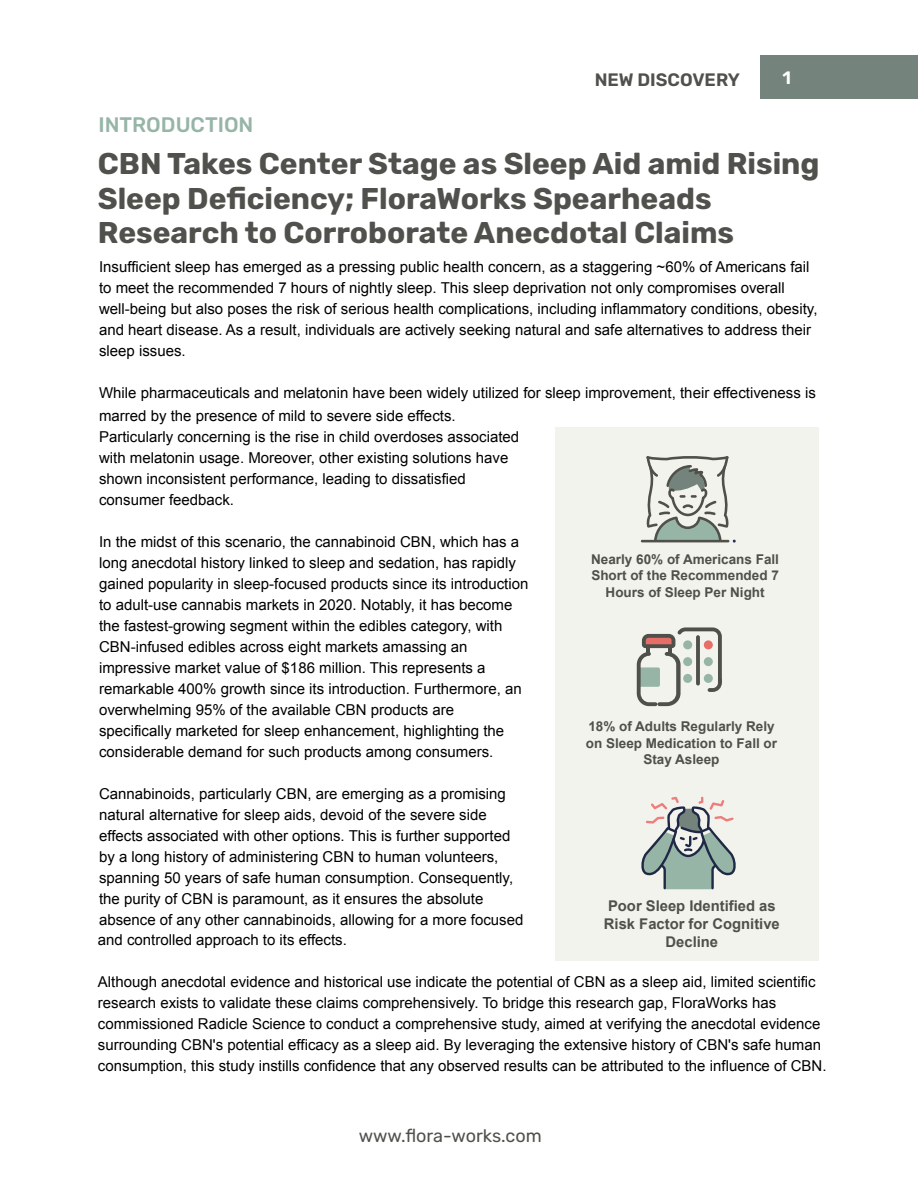
<style>
.page{position:relative;width:918px;height:1188px;background:#fff}
.page>*{position:absolute;margin:0;border:0;box-sizing:border-box;transform-origin:0 0}
.t1{font:700 30px/34.5px "Rubik";color:#50504c}
.t2{font:500 21px "Rubik";color:#96b5a7}
.t3{font:18px "Rubik";color:#50504c}
.t4{font:600 18px "Rubik";color:#50504c}
.t5{font:600 18px "Rubik";color:#fff}
.t6{font:15px/21px "Arial";color:#000}
.t7{font:700 14.85px/18px "Arial";color:#50504b;text-align:center}
.t8{font:700 13.5px/16.5px "Arial";color:#50504b;text-align:center}
</style>
<div class="page">
<div style="left:555px;top:427px;width:264px;height:534px;background:#f3f3ed"></div>
<div style="left:760px;top:55px;width:158px;height:44px;background:#74847c"></div>
<svg style="left:646px;top:456px;width:90px;height:87px"></svg>
<hr style="left:641px;top:540px;width:88px;height:2px;background:#50504b">
<svg style="left:637px;top:627px;width:85px;height:79px"></svg>
<div style="left:683px;top:640px;width:9px;height:9px;background:#96b5a7;border-radius:50%"></div>
<div style="left:683px;top:657px;width:9px;height:9px;background:#96b5a7;border-radius:50%"></div>
<div style="left:683px;top:674px;width:9px;height:9px;background:#96b5a7;border-radius:50%"></div>
<div style="left:704px;top:657px;width:9px;height:9px;background:#96b5a7;border-radius:50%"></div>
<div style="left:704px;top:640px;width:9px;height:9px;background:#e76d69;border-radius:50%"></div>
<div style="left:704px;top:674px;width:9px;height:9px;background:#96b5a7;border-radius:50%"></div>
<svg style="left:641px;top:797px;width:95px;height:92px"></svg>
<h2 class="t2" style="left:98px;top:113px;width:157px">INTRODUCTION</h2>
<p class="t4" style="left:595px;top:69px;width:147px">NEW DISCOVERY</p>
<p class="t5" style="left:783px;top:68px;width:10px">1</p>
<h1 class="t1" style="left:98px;top:147px;width:723px">CBN Takes Center Stage as Sleep Aid amid Rising<br>Sleep Deficiency; FloraWorks Spearheads<br>Research to Corroborate Anecdotal Claims</h1>
<p class="t6" style="left:99px;top:257px;width:720px">Insufficient sleep has emerged as a pressing public health concern, as a staggering ~60% of Americans fail to meet the recommended 7 hours of nightly sleep. This sleep deprivation not only compromises overall well-being but also poses the risk of serious health complications, including inflammatory conditions, obesity, and heart disease. As a result, individuals are actively seeking natural and safe alternatives to address their sleep issues.</p>
<p class="t6" style="left:99px;top:383px;width:718px">While pharmaceuticals and melatonin have been widely utilized for sleep improvement, their effectiveness is marred by the presence of mild to severe side effects.<br>Particularly concerning is the rise in child overdoses associated<br>with melatonin usage. Moreover, other existing solutions have<br>shown inconsistent performance, leading to dissatisfied<br>consumer feedback.</p>
<p class="t6" style="left:99px;top:531px;width:431px">In the midst of this scenario, the cannabinoid CBN, which has a long anecdotal history linked to sleep and sedation, has rapidly gained popularity in sleep-focused products since its introduction to adult-use cannabis markets in 2020. Notably, it has become the fastest-growing segment within the edibles category, with CBN-infused edibles across eight markets amassing an impressive market value of $186 million. This represents a remarkable 400% growth since its introduction. Furthermore, an overwhelming 95% of the available CBN products are specifically marketed for sleep enhancement, highlighting the considerable demand for such products among consumers.</p>
<p class="t6" style="left:98px;top:783px;width:427px">Cannabinoids, particularly CBN, are emerging as a promising natural alternative for sleep aids, devoid of the severe side effects associated with other options. This is further supported by a long history of administering CBN to human volunteers, spanning 50 years of safe human consumption. Consequently, the purity of CBN is paramount, as it ensures the absolute absence of any other cannabinoids, allowing for a more focused and controlled approach to its effects.</p>
<p class="t6" style="left:98px;top:971px;width:730px">Although anecdotal evidence and historical use indicate the potential of CBN as a sleep aid, limited scientific research exists to validate these claims comprehensively. To bridge this research gap, FloraWorks has commissioned Radicle Science to conduct a comprehensive study, aimed at verifying the anecdotal evidence surrounding CBN's potential efficacy as a sleep aid. By leveraging the extensive history of CBN's safe human consumption, this study instills confidence that any observed results can be attributed to the influence of CBN.</p>
<p class="t8" style="left:591px;top:551px;width:189px">Nearly 60% of Americans Fall<br>Short of the Recommended 7<br>Hours of Sleep Per Night</p>
<p class="t8" style="left:586px;top:719px;width:193px">18% of Adults Regularly Rely on Sleep Medication to Fall or<br>Stay Asleep</p>
<p class="t7" style="left:604px;top:897px;width:177px">Poor Sleep Identified as<br>Risk Factor for Cognitive<br>Decline</p>
<p class="t3" style="left:359px;top:1126px;width:185px">www.flora-works.com</p>
</div>
